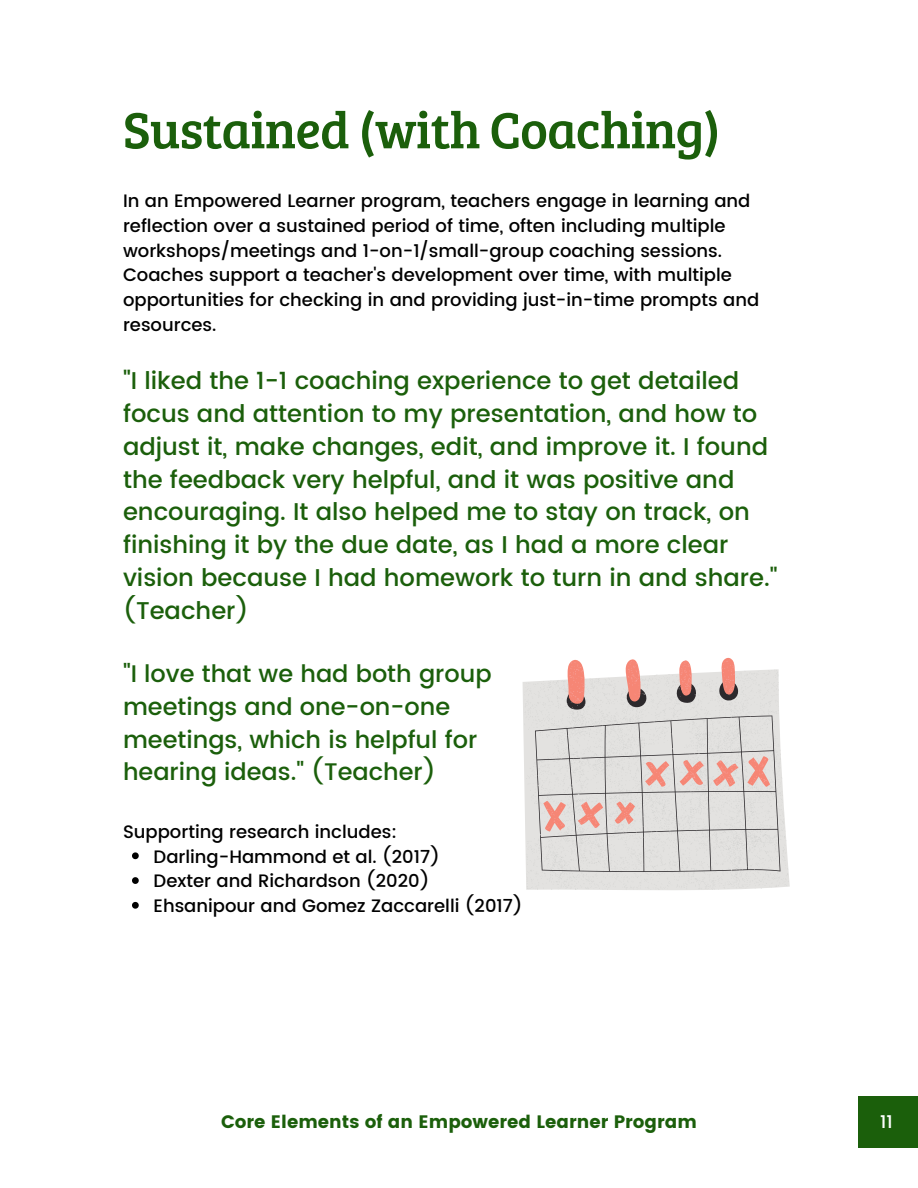
<style>
.page{position:relative;width:918px;height:1188px;background:#fff}
.page>*{position:absolute;margin:0;border:0;box-sizing:border-box;transform-origin:0 0}
.t1{font:52.5px "Bree Serif";letter-spacing:-.015em;color:#1b5f0b}
.t2{font:500 24.3px/33px "Poppins";color:#1b5f0b}
.t3{font:500 24px/32.7px "Poppins";color:#1b5f0b}
.t4{font:500 18px/24.8px "Poppins";color:#000}
.t5{font:18px "Poppins";color:#1b5f0b}
.t6{font:500 18px "Poppins";color:#fff}
</style>
<div class="page">
<svg style="left:524px;top:669px;width:265px;height:221px;fill:#e3e2e0"></svg>
<svg style="left:535px;top:680px;width:245px;height:192px;background:#d7d6d4"></svg>
<svg style="left:543px;top:658px;width:227px;height:174px;background:#ddd1ce"></svg>
<svg style="left:132px;top:852px;width:7px;height:7px"></svg>
<svg style="left:132px;top:877px;width:7px;height:7px"></svg>
<svg style="left:132px;top:902px;width:7px;height:7px"></svg>
<div style="left:858px;top:1096px;width:60px;height:52px;background:#1b5f0b"></div>
<h1 class="t1" style="left:123px;top:92px;width:599px">Sustained (with Coaching)</h1>
<p class="t4" style="left:123px;top:188px;width:638px">In an Empowered Learner program, teachers engage in learning and reflection over a sustained period of time, often including multiple workshops/meetings and 1-on-1/small-group coaching sessions.<br>Coaches support a teacher's development over time, with multiple opportunities for checking in and providing just-in-time prompts and resources.</p>
<p class="t2" style="left:123px;top:364px;width:656px">"I liked the 1-1 coaching experience to get detailed focus and attention to my presentation, and how to adjust it, make changes, edit, and improve it. I found the feedback very helpful, and it was positive and encouraging. It also helped me to stay on track, on finishing it by the due date, as I had a more clear vision because I had homework to turn in and share." (Teacher)</p>
<h3 class="t3" style="left:123px;top:658px;width:370px">"I love that we had both group meetings and one-on-one meetings, which is helpful for hearing ideas." (Teacher)</h3>
<p class="t4" style="left:123px;top:819px;width:275px">Supporting research includes:</p>
<p class="t4" style="left:154px;top:844px;width:371px">Darling-Hammond et al. (2017)<br>Dexter and Richardson (2020)<br>Ehsanipour and Gomez Zaccarelli (2017)</p>
<p class="t5" style="left:221px;top:1111px;width:477px">Core Elements of an Empowered Learner Program</p>
<p class="t6" style="left:880px;top:1111px;width:14px">11</p>
</div>
